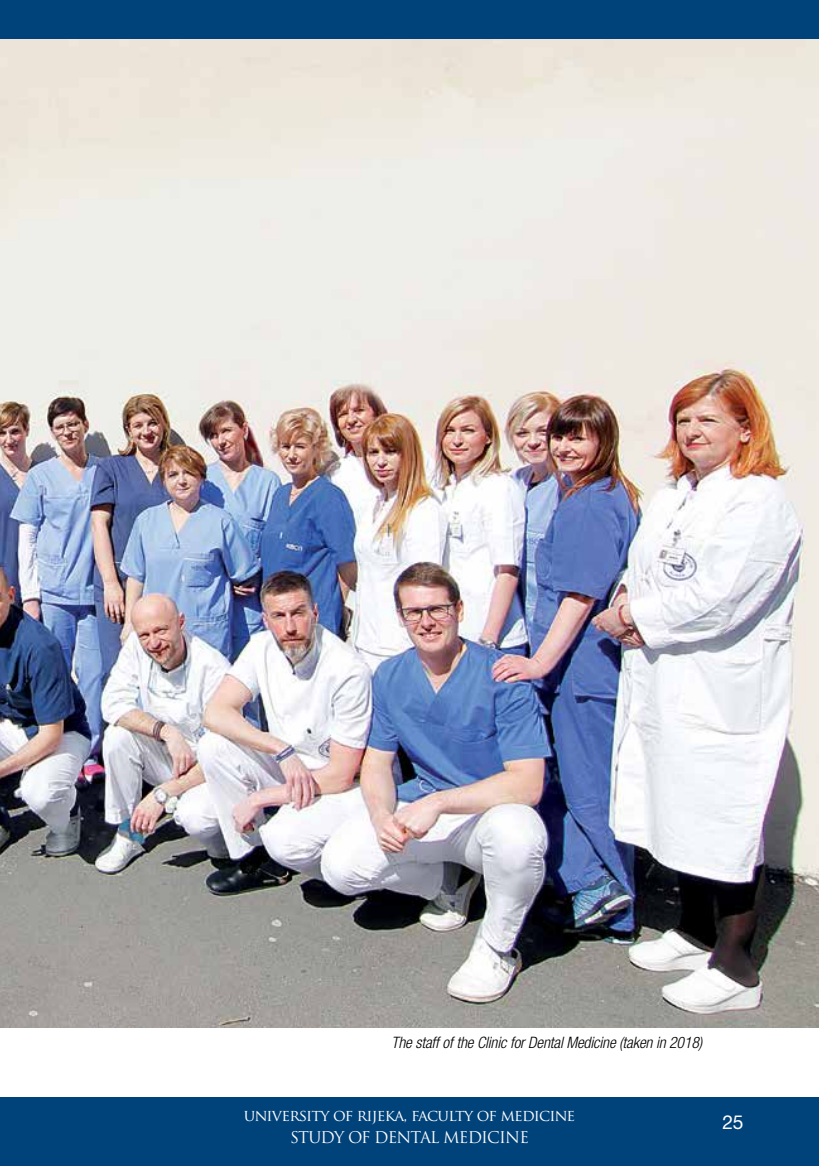
<style>
.page{position:relative;width:819px;height:1166px;background:#fff}
.page>*{position:absolute;margin:0;border:0;box-sizing:border-box;transform-origin:0 0}
.t1{font:19.25px "Helvetica Neue LT Pro";color:#fff}
.t2{font:15.75px "Trajan Pro";letter-spacing:-.05em;color:#fff}
.t3{font:italic 300 condensed 15.75px "Helvetica Neue LT Pro";letter-spacing:-.01em;color:#000}
</style>
<div class="page">
<div style="left:0;top:0;width:819px;height:40px;background:#00427a"></div>
<div style="left:0;top:1098px;width:819px;height:68px;background:#00427a"></div>
<img style="left:0;top:40px;width:819px;height:987px">
<p class="t3" style="left:391px;top:1033px;width:312px">The staff of the Clinic for Dental Medicine (taken in 2018)</p>
<p class="t2" style="left:244px;top:1106px;width:333px">university of rijeka, faculty of medicine</p>
<p class="t2" style="left:290px;top:1127px;width:240px">STUDY OF DENTAL MEDICINE</p>
<p class="t1" style="left:722px;top:1110px;width:23px">25</p>
</div>
